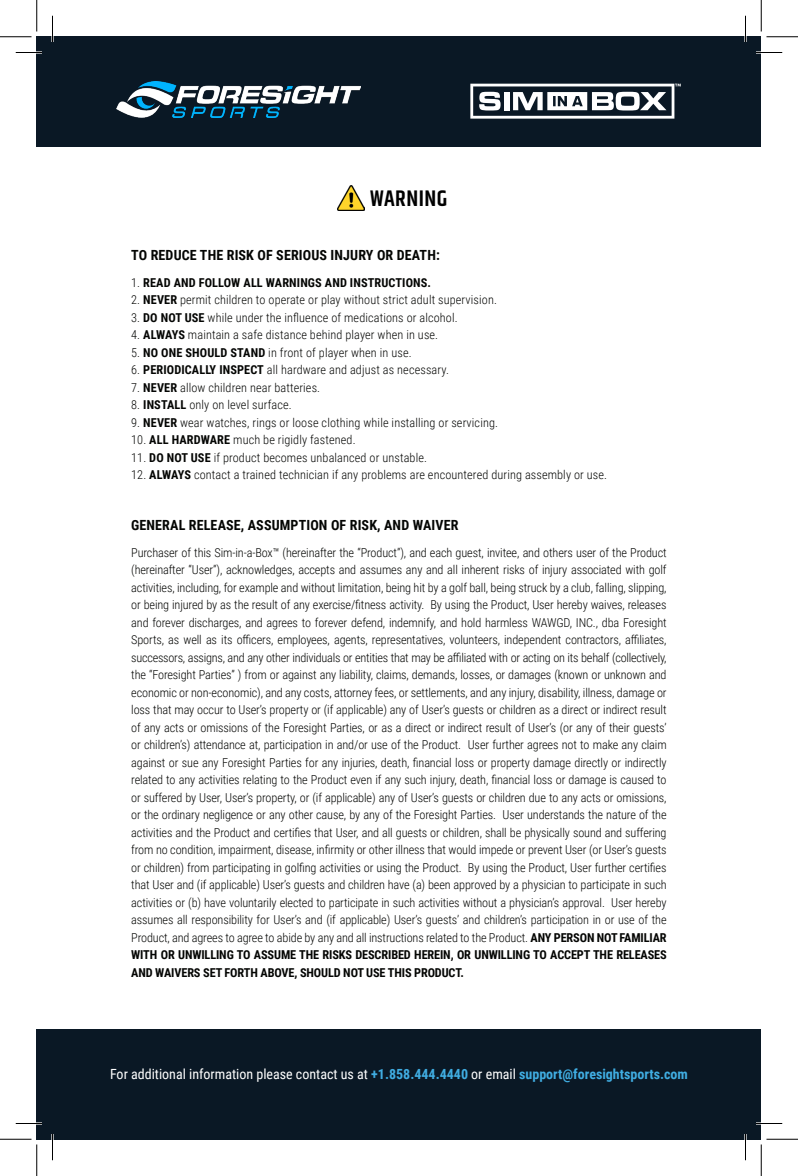
<style>
.page{position:relative;width:798px;height:1176px;background:#fff}
.page>*{position:absolute;margin:0;border:0;box-sizing:border-box;transform-origin:0 0}
.t1{font:600 22.75px "Khand";letter-spacing:.02em;color:#000}
.t2{font:14px "Roboto Condensed";color:#fff}
.t3{font:700 14px "Roboto Condensed";letter-spacing:.01em;color:#040503}
.t4{font:300 12.25px/17.5px "Roboto Condensed";letter-spacing:.01em;color:#040503;text-align:justify}
.t5{font:300 12.25px/17.5px "Roboto Condensed";letter-spacing:-.01em;color:#040503}
.t6{font:700 12.25px "Roboto Condensed";letter-spacing:.01em;color:#040503}
.s1{font-weight:300}
.s2{font-weight:700}
.s3{font-weight:700;color:#40ade2}
</style>
<div class="page">
<div style="left:37px;top:37px;width:724px;height:110px;background:#0a1825"></div>
<div style="left:37px;top:1029px;width:724px;height:110px;background:#0a1825"></div>
<img style="left:337px;top:185px;width:28px;height:26px">
<img style="left:117px;top:82px;width:244px;height:36px">
<svg style="left:470px;top:84px;width:211px;height:35px"></svg>
<hr style="left:16px;top:51px;width:26px;height:3px;background:#fff">
<hr style="left:756px;top:51px;width:26px;height:3px;background:#fff">
<hr style="left:16px;top:1122px;width:26px;height:3px;background:#fff">
<hr style="left:756px;top:1122px;width:26px;height:3px;background:#fff">
<hr style="left:51px;top:16px;width:3px;height:26px;background:#fff">
<hr style="left:51px;top:1134px;width:3px;height:26px;background:#fff">
<hr style="left:744px;top:16px;width:3px;height:26px;background:#fff">
<hr style="left:744px;top:1134px;width:3px;height:26px;background:#fff">
<svg style="left:16px;top:52px;width:26px;height:1px"></svg>
<svg style="left:756px;top:52px;width:26px;height:1px"></svg>
<svg style="left:16px;top:1123px;width:26px;height:1px"></svg>
<svg style="left:756px;top:1123px;width:26px;height:1px"></svg>
<svg style="left:52px;top:16px;width:1px;height:26px"></svg>
<svg style="left:52px;top:1134px;width:1px;height:26px"></svg>
<svg style="left:745px;top:16px;width:1px;height:26px"></svg>
<svg style="left:745px;top:1134px;width:1px;height:26px"></svg>
<hr style="left:0;top:36px;width:32px;height:1px;background:#000">
<hr style="left:766px;top:36px;width:32px;height:1px;background:#000">
<hr style="left:0;top:1139px;width:32px;height:1px;background:#000">
<hr style="left:766px;top:1139px;width:32px;height:1px;background:#000">
<hr style="left:36px;top:0;width:1px;height:32px;background:#000">
<hr style="left:36px;top:1144px;width:1px;height:32px;background:#000">
<hr style="left:761px;top:0;width:1px;height:32px;background:#000">
<hr style="left:761px;top:1144px;width:1px;height:32px;background:#000">
<p class="t1" style="left:370px;top:183px;width:79px">WARNING</p>
<p class="t3" style="left:131px;top:245px;width:310px">TO REDUCE THE RISK OF SERIOUS INJURY OR DEATH:</p>
<p class="t6" style="left:131px;top:274px;width:301px"><span class="s1">1.</span> READ AND FOLLOW ALL WARNINGS AND INSTRUCTIONS.</p>
<p class="t4" style="left:131px;top:291px;width:367px">2. <span class="s2">NEVER</span> permit children to operate or play without strict adult supervision.</p>
<p class="t4" style="left:131px;top:308px;width:328px">3. <span class="s2">DO NOT USE</span> while under the influence of medications or alcohol.</p>
<p class="t4" style="left:131px;top:326px;width:308px">4. <span class="s2">ALWAYS</span> maintain a safe distance behind player when in use.</p>
<p class="t4" style="left:131px;top:343px;width:282px">5. <span class="s2">NO ONE SHOULD STAND</span> in front of player when in use.</p>
<p class="t4" style="left:131px;top:361px;width:319px">6. <span class="s2">PERIODICALLY INSPECT</span> all hardware and adjust as necessary.</p>
<p class="t4" style="left:131px;top:378px;width:190px">7. <span class="s2">NEVER</span> allow children near batteries.</p>
<p class="t4" style="left:131px;top:396px;width:162px">8. <span class="s2">INSTALL</span> only on level surface.</p>
<p class="t4" style="left:131px;top:413px;width:368px">9. <span class="s2">NEVER</span> wear watches, rings or loose clothing while installing or servicing.</p>
<p class="t4" style="left:131px;top:431px;width:226px">10. <span class="s2">ALL HARDWARE</span> much be rigidly fastened.</p>
<p class="t4" style="left:131px;top:448px;width:297px">11. <span class="s2">DO NOT USE</span> if product becomes unbalanced or unstable.</p>
<p class="t4" style="left:131px;top:466px;width:477px">12. <span class="s2">ALWAYS</span> contact a trained technician if any problems are encountered during assembly or use.</p>
<p class="t3" style="left:131px;top:515px;width:329px">GENERAL RELEASE, ASSUMPTION OF RISK, AND WAIVER</p>
<p class="t5" style="left:131px;top:543px;width:537px">Purchaser of this Sim-in-a-Box™ (hereinafter the “Product”), and each guest, invitee, and others user of the Product (hereinafter “User”), acknowledges, accepts and assumes any and all inherent risks of injury associated with golf</p>
<p class="t4" style="left:131px;top:578px;width:537px">activities, including, for example and without limitation, being hit by a golf ball, being struck by a club, falling, slipping, or being injured by as the result of any exercise/fitness activity. By using the Product, User hereby waives, releases and forever discharges, and agrees to forever defend, indemnify, and hold harmless WAWGD, INC., dba Foresight Sports, as well as its officers, employees, agents, representatives, volunteers, independent contractors, affiliates,</p>
<p class="t4" style="left:131px;top:648px;width:537px">successors, assigns, and any other individuals or entities that may be affiliated with or acting on its behalf (collectively, the “Foresight Parties” ) from or against any liability, claims, demands, losses, or damages (known or unknown and economic or non-economic), and any costs, attorney fees, or settlements, and any injury, disability, illness, damage or loss that may occur to User’s property or (if applicable) any of User’s guests or children as a direct or indirect result of any acts or omissions of the Foresight Parties, or as a direct or indirect result of User’s (or any of their guests’ or children’s) attendance at, participation in and/or use of the Product. User further agrees not to make any claim against or sue any Foresight Parties for any injuries, death, financial loss or property damage directly or indirectly related to any activities relating to the Product even if any such injury, death, financial loss or damage is caused to or suffered by User, User’s property, or (if applicable) any of User’s guests or children due to any acts or omissions, or the ordinary negligence or any other cause, by any of the Foresight Parties. User understands the nature of the activities and the Product and certifies that User, and all guests or children, shall be physically sound and suffering from no condition, impairment, disease, infirmity or other illness that would impede or prevent User (or User’s guests or children) from participating in golfing activities or using the Product. By using the Product, User further certifies that User and (if applicable) User’s guests and children have (a) been approved by a physician to participate in such activities or (b) have voluntarily elected to participate in such activities without a physician’s approval. User hereby assumes all responsibility for User’s and (if applicable) User’s guests’ and children’s participation in or use of the Product, and agrees to agree to abide by any and all instructions related to the Product. <span class="s2">ANY PERSON NOT FAMILIAR WITH OR UNWILLING TO ASSUME THE RISKS DESCRIBED HEREIN, OR UNWILLING TO ACCEPT THE RELEASES AND WAIVERS SET FORTH ABOVE, SHOULD NOT USE THIS PRODUCT.</span></p>
<p class="t2" style="left:110px;top:1064px;width:579px">For additional information please contact us at <span class="s3">+1.858.444.4440</span> or email <span class="s3">support@foresightsports.com</span></p>
</div>
